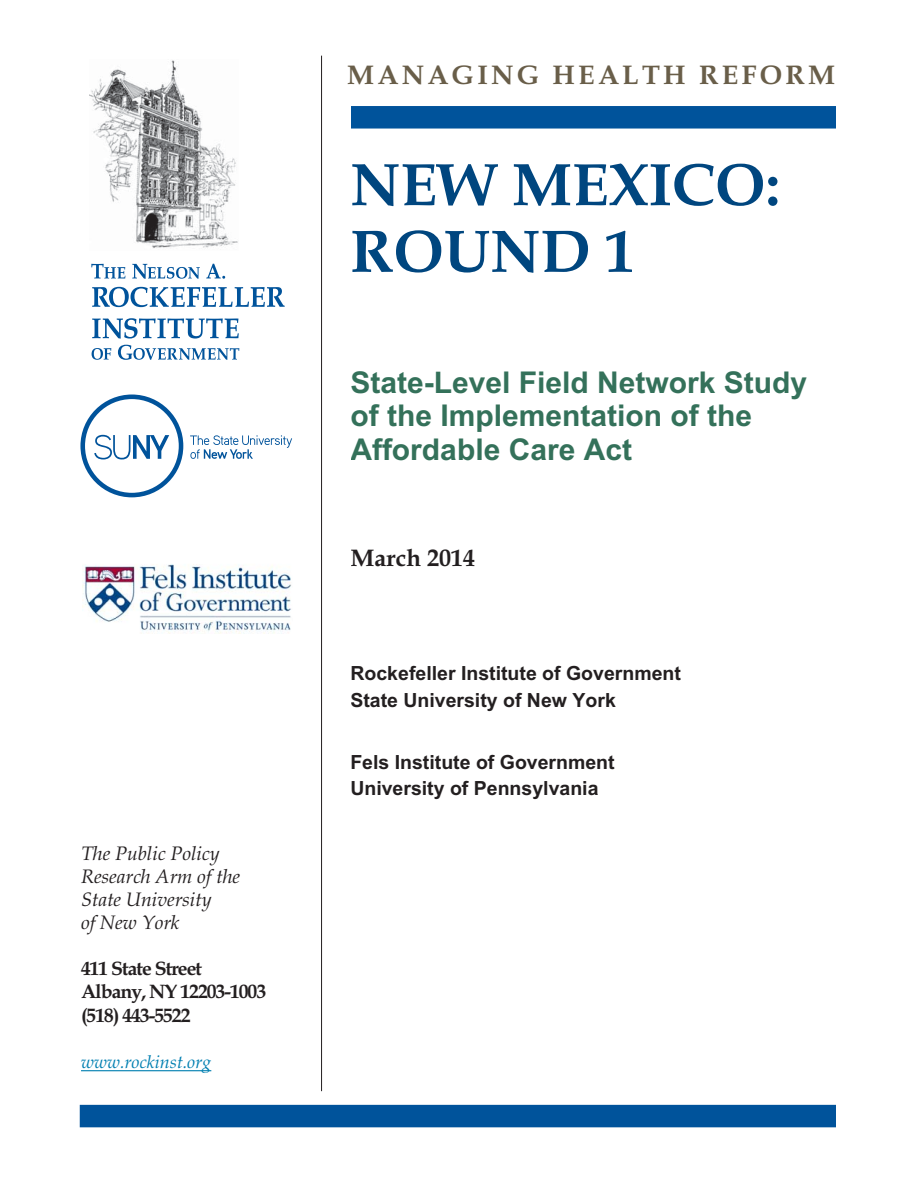
<style>
.page{position:relative;width:918px;height:1188px;background:#fff}
.page>*{position:absolute;margin:0;border:0;box-sizing:border-box;transform-origin:0 0}
.t1{font:700 60px/66.6px "Book Antiqua";color:#00467f}
.t2{font:700 30px/33.3px "Arial";color:#34715a}
.t3{font:700 27px "Book Antiqua";letter-spacing:.12em;color:#695e49}
.t4{font:700 24px "Book Antiqua";color:#231f20}
.t5{font:700 19.5px/26.7px "Arial";color:#231f20}
.t6{font:italic 19.5px/23.1px "Book Antiqua";color:#231f20}
.t7{font:700 19.5px/23.1px "Book Antiqua";letter-spacing:-.05em;color:#231f20}
.t8{font:italic 18px "Book Antiqua";color:#007fb1}
</style>
<div class="page">
<div style="left:80px;top:106px;width:756px;height:23px;background:#00539b"></div>
<div style="left:80px;top:1105px;width:756px;height:22px;background:#00539b"></div>
<hr style="left:81px;top:1070px;width:130px;height:1px;background:#007fb1">
<div style="left:80px;top:59px;width:216px;height:305px;background:#fff"></div>
<svg style="left:91px;top:264px;width:34px;height:15px"></svg>
<svg style="left:132px;top:264px;width:68px;height:15px"></svg>
<svg style="left:206px;top:264px;width:19px;height:15px"></svg>
<svg style="left:92px;top:348px;width:19px;height:12px"></svg>
<svg style="left:118px;top:345px;width:121px;height:15px"></svg>
<svg style="left:92px;top:287px;width:193px;height:20px"></svg>
<svg style="left:92px;top:318px;width:147px;height:21px"></svg>
<img style="left:90px;top:60px;width:148px;height:188px">
<div style="left:293px;top:56px;width:57px;height:1035px;background:#fff"></div>
<hr style="left:321px;top:56px;width:1px;height:1035px;background:#231f20">
<svg style="left:190px;top:435px;width:102px;height:24px"></svg>
<svg style="left:80px;top:395px;width:103px;height:102px"></svg>
<img style="left:82px;top:564px;width:209px;height:69px">
<p class="t6" style="left:81px;top:844px;width:161px">The Public Policy<br>Research Arm of the<br>State University<br>of New York</p>
<p class="t7" style="left:81px;top:959px;width:187px">411 State Street<br>Albany, NY 12203-1003 (518) 443-5522</p>
<p class="t8" style="left:81px;top:1055px;width:132px">www.rockinst.org</p>
<h3 class="t3" style="left:347px;top:64px;width:490px">MANAGING HEALTH REFORM</h3>
<h1 class="t1" style="left:350px;top:158px;width:431px">NEW MEXICO:<br>ROUND 1</h1>
<h2 class="t2" style="left:350px;top:369px;width:458px">State-Level Field Network Study of the Implementation of the<br>Affordable Care Act</h2>
<p class="t4" style="left:350px;top:548px;width:126px">March 2014</p>
<p class="t5" style="left:350px;top:662px;width:332px">Rockefeller Institute of Government<br>State University of New York</p>
<p class="t5" style="left:350px;top:751px;width:266px">Fels Institute of Government<br>University of Pennsylvania</p>
</div>
